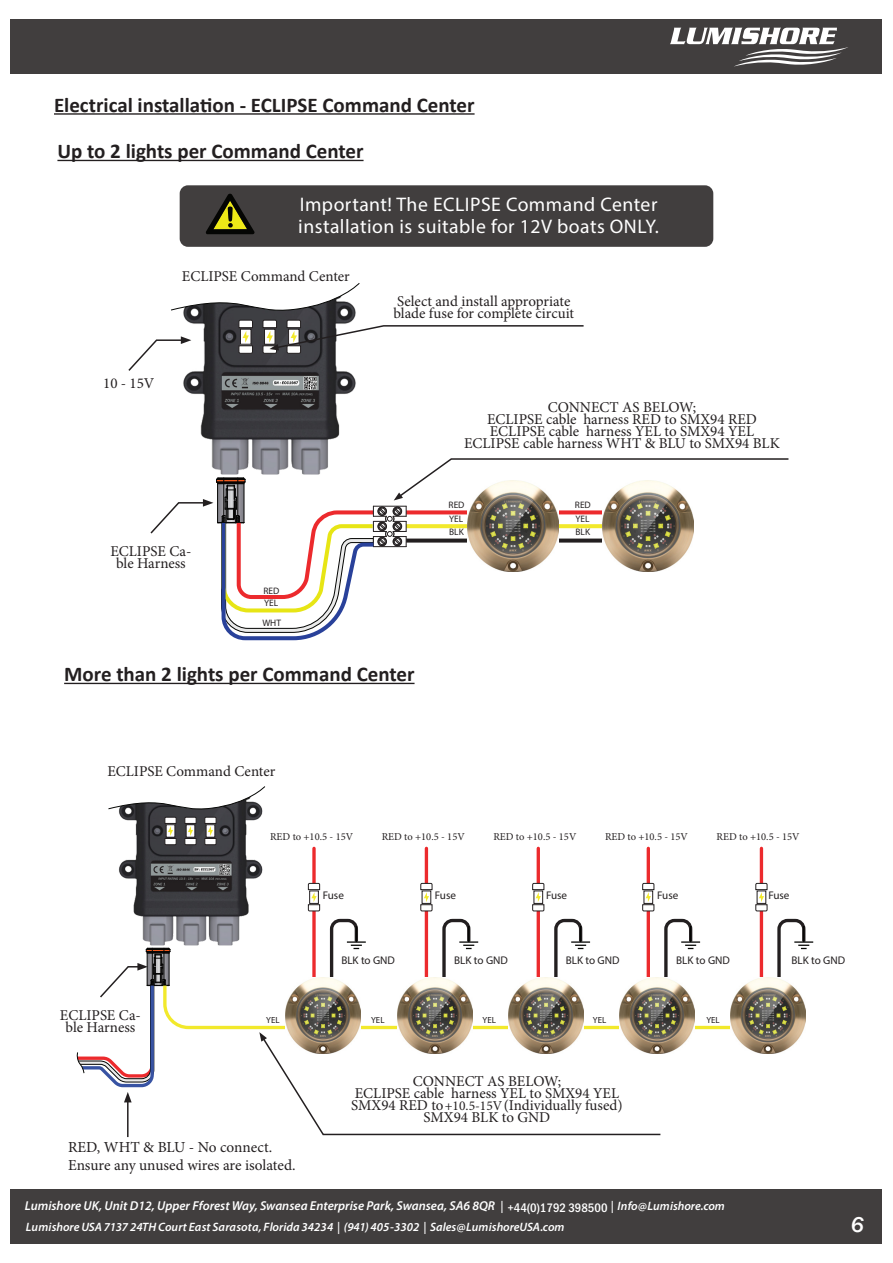
<style>
.page{position:relative;width:893px;height:1263px;background:#fff}
.page>*{position:absolute;margin:0;border:0;box-sizing:border-box;transform-origin:0 0}
.t1{font:italic 500 22.5px "Franklin Gothic";color:#fff}
.t2{font:700 21px "Calibri";color:#231f20}
.t3{font:19.65px/22px "Myriad Pro";letter-spacing:.025em;color:#fff}
.t4{font:15.3px "Minion Pro";color:#231f20}
.t5{font:15px/12px "Minion Pro";color:#231f20;text-align:center}
.t6{font:13.5px "Minion Pro";color:#231f20}
.t7{font:italic 600 12.9px "Myriad Pro";color:#fff}
.t8{font:500 12.75px "Franklin Gothic URW Cond";color:#fff}
.t9{font:italic 600 12.15px "Myriad Pro";color:#fff}
.t10{font:11.1px "Myriad Pro";color:#231f20}
.t11{font:10.5px "Minion Pro";color:#231f20}
.t12{font:9.45px "Myriad Pro";color:#231f20}
.t13{font:8.85px "Myriad Pro";letter-spacing:-.005em;color:#231f20}
.s1{font-size:12.15px}
</style>
<div class="page">
<div style="left:11px;top:1189px;width:871px;height:54px;background:#413e3e"></div>
<div style="left:11px;top:20px;width:871px;height:54px;background:#413e3e"></div>
<svg style="left:670px;top:28px;width:178px;height:39px"></svg>
<hr style="left:57px;top:160px;width:307px;height:1px;background:#231f20">
<img style="left:183px;top:372px;width:173px;height:85px">
<svg style="left:150px;top:457px;width:639px;height:183px"></svg>
<svg style="left:128px;top:283px;width:456px;height:89px"></svg>
<hr style="left:54px;top:113px;width:421px;height:2px;background:#231f20">
<div style="left:180px;top:185px;width:533px;height:62px;background:#413e3e;border-radius:8px"></div>
<svg style="left:206px;top:194px;width:49px;height:40px"></svg>
<hr style="left:64px;top:683px;width:351px;height:1px;background:#231f20">
<svg style="left:312px;top:848px;width:4px;height:69px"></svg>
<hr style="left:425px;top:848px;width:3px;height:171px;background:#ec2a2d">
<hr style="left:537px;top:848px;width:3px;height:171px;background:#ec2a2d">
<hr style="left:647px;top:848px;width:3px;height:171px;background:#ec2a2d">
<hr style="left:760px;top:848px;width:3px;height:171px;background:#ec2a2d">
<img style="left:118px;top:845px;width:145px;height:72px">
<svg style="left:108px;top:786px;width:157px;height:59px"></svg>
<svg style="left:308px;top:883px;width:12px;height:28px"></svg>
<svg style="left:420px;top:883px;width:12px;height:28px"></svg>
<svg style="left:532px;top:883px;width:12px;height:28px"></svg>
<svg style="left:642px;top:883px;width:12px;height:28px"></svg>
<svg style="left:755px;top:883px;width:12px;height:28px"></svg>
<hr style="left:127px;top:1100px;width:2px;height:37px;background:#231f20">
<svg style="left:76px;top:917px;width:737px;height:219px"></svg>
<div style="left:446px;top:1100px;width:54px;height:10px;background:#fff"></div>
<p class="t2" style="left:54px;top:90px;width:422px">Electrical installation - ECLIPSE Command Center</p>
<p class="t2" style="left:57px;top:136px;width:308px">Up to 2 lights per Command Center</p>
<p class="t3" style="left:298px;top:193px;width:362px">Important! The ECLIPSE Command Center installation is suitable for 12V boats ONLY.</p>
<p class="t5" style="left:182px;top:271px;width:169px">ECLIPSE Command Center</p>
<p class="t5" style="left:103px;top:377px;width:53px">10 - 15V</p>
<p class="t5" style="left:110px;top:545px;width:83px">ECLIPSE Ca&shy;ble Harness</p>
<p class="t12" style="left:263px;top:585px;width:17px">RED</p>
<p class="t12" style="left:262px;top:617px;width:20px">WHT</p>
<p class="t12" style="left:264px;top:597px;width:16px">YEL</p>
<p class="t5" style="left:393px;top:295px;width:182px;text-align:left">Select and install appropriate blade fuse for complete circuit</p>
<p class="t5" style="left:548px;top:401px;width:150px">CONNECT AS BELOW;</p>
<p class="t5" style="left:487px;top:413px;width:271px">ECLIPSE cable harness RED to SMX94 RED</p>
<p class="t5" style="left:490px;top:425px;width:266px">ECLIPSE cable harness YEL to SMX94 YEL</p>
<p class="t5" style="left:464px;top:437px;width:317px">ECLIPSE cable harness WHT &amp; BLU to SMX94 BLK</p>
<p class="t12" style="left:449px;top:499px;width:17px">RED</p>
<p class="t12" style="left:449px;top:526px;width:16px">BLK</p>
<p class="t12" style="left:449px;top:513px;width:16px">YEL</p>
<p class="t12" style="left:575px;top:499px;width:17px">RED</p>
<p class="t12" style="left:576px;top:526px;width:16px">BLK</p>
<p class="t12" style="left:576px;top:513px;width:16px">YEL</p>
<p class="t2" style="left:64px;top:659px;width:352px">More than 2 lights per Command Center</p>
<p class="t5" style="left:107px;top:766px;width:169px">ECLIPSE Command Center</p>
<p class="t10" style="left:276px;top:825px;width:79px">RED to +10 - 31V</p>
<p class="t10" style="left:387px;top:825px;width:79px">RED to +10 - 31V</p>
<p class="t10" style="left:502px;top:825px;width:79px">RED to +10 - 31V</p>
<p class="t10" style="left:610px;top:825px;width:79px">RED to +10 - 31V</p>
<p class="t10" style="left:724px;top:825px;width:79px">RED to +10 - 31V</p>
<p class="t11" style="left:270px;top:829px;width:85px">RED to +10.5 - 15V</p>
<p class="t11" style="left:382px;top:829px;width:85px">RED to +10.5 - 15V</p>
<p class="t11" style="left:493px;top:829px;width:85px">RED to +10.5 - 15V</p>
<p class="t11" style="left:605px;top:829px;width:85px">RED to +10.5 - 15V</p>
<p class="t11" style="left:717px;top:829px;width:85px">RED to +10.5 - 15V</p>
<p class="t10" style="left:323px;top:888px;width:23px">Fuse</p>
<p class="t10" style="left:435px;top:888px;width:23px">Fuse</p>
<p class="t10" style="left:546px;top:888px;width:23px">Fuse</p>
<p class="t10" style="left:657px;top:888px;width:23px">Fuse</p>
<p class="t10" style="left:768px;top:888px;width:23px">Fuse</p>
<p class="t5" style="left:60px;top:1009px;width:83px">ECLIPSE Ca&shy;ble Harness</p>
<p class="t10" style="left:341px;top:953px;width:55px">BLK to GND</p>
<p class="t10" style="left:454px;top:953px;width:55px">BLK to GND</p>
<p class="t10" style="left:566px;top:953px;width:55px">BLK to GND</p>
<p class="t10" style="left:676px;top:953px;width:55px">BLK to GND</p>
<p class="t10" style="left:791px;top:953px;width:55px">BLK to GND</p>
<p class="t13" style="left:266px;top:1015px;width:15px">YEL</p>
<p class="t13" style="left:371px;top:1015px;width:15px">YEL</p>
<p class="t13" style="left:483px;top:1015px;width:15px">YEL</p>
<p class="t13" style="left:593px;top:1015px;width:15px">YEL</p>
<p class="t13" style="left:706px;top:1015px;width:15px">YEL</p>
<p class="t5" style="left:413px;top:1075px;width:150px">CONNECT AS BELOW;</p>
<p class="t5" style="left:355px;top:1087px;width:266px">ECLIPSE cable harness YEL to SMX94 YEL</p>
<p class="t5" style="left:351px;top:1099px;width:273px">SMX94 RED to +10-31V (Individually fused)</p>
<p class="t5" style="left:424px;top:1111px;width:128px">SMX94 BLK to GND</p>
<p class="t6" style="left:445px;top:1096px;width:59px">+10.5-15V</p>
<p class="t4" style="left:68px;top:1137px;width:206px">RED, WHT &amp; BLU - No connect.</p>
<p class="t4" style="left:68px;top:1155px;width:229px">Ensure any unused wires are isolated.</p>
<p class="t7" style="left:25px;top:1198px;width:701px">Lumishore UK, Unit D12, Upper Fforest Way, Swansea Enterprise Park, Swansea, SA6 8QR <span class="s1">| + 44(0)208 144 1694 | Info@Lumishore.com</span></p>
<p class="t9" style="left:26px;top:1220px;width:540px">LumishoreUSA 7137 24THCourt East Sarasota, Florida 34234 | (941) 405-3302 | Sales@LumishoreUSA.com</p>
<h1 class="t1" style="left:851px;top:1211px;width:15px">6</h1>
<p class="t8" style="left:507px;top:1198px;width:102px">+44(0)1792 398500</p>
</div>
